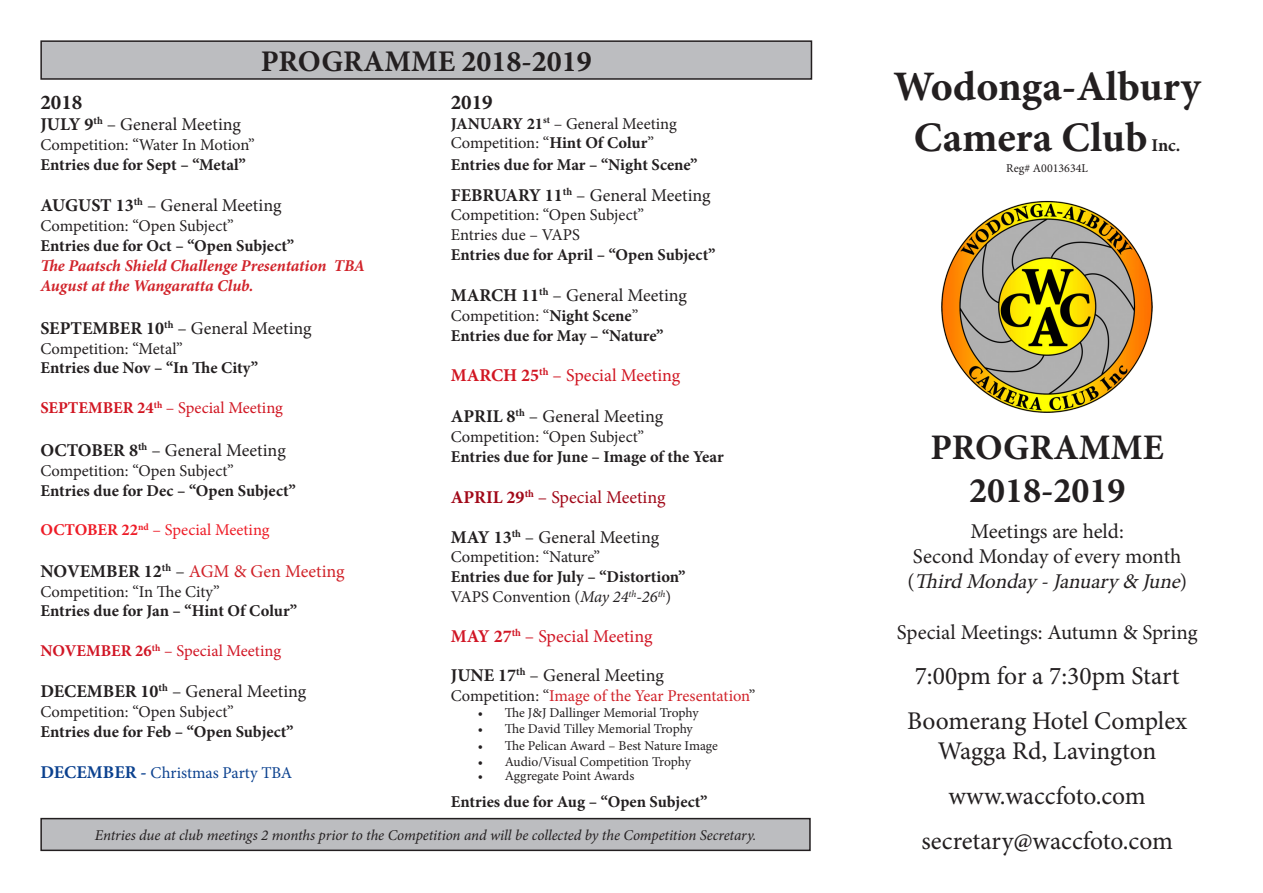
<style>
.page{position:relative;width:1263px;height:893px;background:#fff}
.page>*{position:absolute;margin:0;border:0;box-sizing:border-box;transform-origin:0 0}
.t1{font:700 42px "Minion Pro";color:#231f20}
.t2{font:700 36px "Minion Pro";color:#231f20}
.t3{font:700 30px "Minion Pro";color:#231f20}
.t4{font:25.5px "Minion Pro";color:#231f20}
.t5{font:21px "Minion Pro";color:#231f20}
.t6{font:italic 21px "Minion Pro";color:#231f20}
.t7{font:700 21px "Minion Pro";color:#231f20}
.t8{font:18px "Minion Pro";color:#231f20}
.t9{font:18px "Minion Pro";color:#d1232a}
.t10{font:18px "Minion Pro";color:#d11622}
.t11{font:18px "Minion Pro";color:#a10818}
.t12{font:18px "Minion Pro";color:#d11625}
.t13{font:700 18px "Minion Pro";color:#231f20}
.t14{font:700 16.5px "Minion Pro";color:#231f20}
.t15{font:16.5px "Minion Pro";color:#231f20}
.t16{font:italic 700 16.5px/19.8px "Minion Pro";letter-spacing:-.005em;color:#d1232a}
.t17{font:16.5px "Minion Pro";letter-spacing:-.005em;color:#d1232a}
.t18{font:16.5px "Minion Pro";color:#d11622}
.t19{font:16.5px "Minion Pro";color:#d11625}
.t20{font:16.5px "Minion Pro";color:#ee1c27}
.t21{font:16.5px "Minion Pro";color:#0b418f}
.t22{font:italic 15px "Minion Pro";letter-spacing:-.01em;color:#231f20}
.t23{font:13.5px "Minion Pro";letter-spacing:-.005em;color:#231f20}
.t24{font:12px "Minion Pro";color:#231f20}
.s1{font-weight:700}
.s2{font-weight:700;color:#231f20}
.s3{color:#231f20}
.s4{font-weight:700;font-size:18px}
.s5{font-style:italic}
.s6{font-style:normal}
</style>
<div class="page">
<img style="left:941px;top:201px;width:212px;height:211px">
<div style="left:41px;top:41px;width:770px;height:38px;background:#bcbdc0"></div>
<div style="left:40px;top:40px;width:772px;height:40px;border:2px solid #231f20"></div>
<div style="left:41px;top:819px;width:769px;height:31px;background:#bcbdc0"></div>
<div style="left:40px;top:818px;width:771px;height:33px;border:2px solid #231f20"></div>
<p class="t3" style="left:261px;top:40px;width:333px">PROGRAMME 2018-2019</p>
<p class="t7" style="left:40px;top:87px;width:43px">2018</p>
<p class="t8" style="left:40px;top:113px;width:202px"><span class="s1">JULY 9</span><sup>th</sup> – General Meeting</p>
<p class="t15" style="left:40px;top:134px;width:216px">Competition: “Water In Motion”</p>
<p class="t14" style="left:40px;top:153px;width:207px">Entries due for Sept – “Metal”</p>
<p class="t8" style="left:40px;top:194px;width:243px"><span class="s1">AUGUST 13</span><sup>th</sup> – General Meeting</p>
<p class="t15" style="left:40px;top:215px;width:195px">Competition: “Open Subject”</p>
<p class="t14" style="left:40px;top:234px;width:255px">Entries due for Oct – “Open Subject”</p>
<p class="t16" style="left:40px;top:255px;width:326px">The Paatsch Shield Challenge Presentation TBA<br>August at the Wangaratta Club.</p>
<p class="t8" style="left:40px;top:316px;width:273px"><span class="s1">SEPTEMBER 10</span><sup>th</sup> – General Meeting</p>
<p class="t15" style="left:40px;top:337px;width:144px">Competition: “Metal”</p>
<p class="t14" style="left:40px;top:357px;width:219px">Entries due Nov – “In The City”</p>
<p class="t18" style="left:40px;top:397px;width:244px"><span class="s1">SEPTEMBER 24</span><sup>th</sup> – Special Meeting</p>
<p class="t8" style="left:40px;top:438px;width:247px"><span class="s1">OCTOBER 8</span><sup>th</sup> – General Meeting</p>
<p class="t15" style="left:40px;top:460px;width:195px">Competition: “Open Subject”</p>
<p class="t14" style="left:40px;top:479px;width:257px">Entries due for Dec – “Open Subject”</p>
<p class="t20" style="left:40px;top:519px;width:231px"><span class="s1">OCTOBER 22</span><sup>nd</sup> – Special Meeting</p>
<p class="t9" style="left:40px;top:559px;width:306px"><span class="s2">NOVEMBER 12</span><sup>th</sup> <span class="s3">–</span> AGM &amp; Gen Meeting</p>
<p class="t15" style="left:40px;top:580px;width:181px">Competition: “In The City”</p>
<p class="t14" style="left:40px;top:600px;width:258px">Entries due for Jan – “Hint Of Colur”</p>
<p class="t19" style="left:40px;top:640px;width:242px"><span class="s1">NOVEMBER 26</span><sup>th</sup> – Special Meeting</p>
<p class="t8" style="left:40px;top:680px;width:267px"><span class="s1">DECEMBER 10</span><sup>th</sup> – General Meeting</p>
<p class="t15" style="left:40px;top:701px;width:195px">Competition: “Open Subject”</p>
<p class="t14" style="left:40px;top:720px;width:255px">Entries due for Feb – “Open Subject”</p>
<p class="t21" style="left:40px;top:762px;width:253px"><span class="s4">DECEMBER -</span> Christmas Party TBA</p>
<p class="t7" style="left:451px;top:87px;width:43px">2019</p>
<p class="t15" style="left:451px;top:112px;width:228px"><span class="s1">JANUARY 21</span><sup>st</sup> – General Meeting</p>
<p class="t15" style="left:451px;top:132px;width:205px">Competition: “<span class="s1">Hint Of Colur</span>”</p>
<p class="t14" style="left:451px;top:153px;width:248px">Entries due for Mar – “Night Scene”</p>
<p class="t8" style="left:451px;top:183px;width:261px"><span class="s1">FEBRUARY 11</span><sup>th</sup> – General Meeting</p>
<p class="t15" style="left:451px;top:204px;width:195px">Competition: “Open Subject”</p>
<p class="t15" style="left:451px;top:224px;width:131px">Entries due – VAPS</p>
<p class="t14" style="left:451px;top:243px;width:266px">Entries due for April – “Open Subject”</p>
<p class="t8" style="left:451px;top:284px;width:238px"><span class="s1">MARCH 11</span><sup>th</sup> – General Meeting</p>
<p class="t15" style="left:451px;top:305px;width:189px">Competition: “<span class="s1">Night Scene</span>”</p>
<p class="t14" style="left:451px;top:324px;width:214px">Entries due for May – “Nature”</p>
<p class="t10" style="left:451px;top:363px;width:231px"><span class="s1">MARCH 25</span><sup>th</sup> – Special Meeting</p>
<p class="t8" style="left:451px;top:404px;width:214px"><span class="s1">APRIL 8</span><sup>th</sup> – General Meeting</p>
<p class="t15" style="left:451px;top:425px;width:195px">Competition: “Open Subject”</p>
<p class="t14" style="left:451px;top:445px;width:274px">Entries due for June – Image of the Year</p>
<p class="t11" style="left:451px;top:485px;width:216px"><span class="s1">APRIL 29</span><sup>th</sup> – Special Meeting</p>
<p class="t8" style="left:451px;top:525px;width:210px"><span class="s1">MAY 13</span><sup>th</sup> – General Meeting</p>
<p class="t15" style="left:451px;top:546px;width:151px">Competition: “Nature”</p>
<p class="t14" style="left:451px;top:565px;width:236px">Entries due for July – “Distortion”</p>
<p class="t15" style="left:451px;top:586px;width:222px">VAPS Convention (<span class="s5">May 24</span><sup>th</sup><span class="s5">-26</span><sup>th</sup>)</p>
<p class="t12" style="left:451px;top:624px;width:203px"><span class="s1">MAY 27</span><sup>th</sup> – Special Meeting</p>
<p class="t8" style="left:451px;top:663px;width:215px"><span class="s1">JUNE 17</span><sup>th</sup> – General Meeting</p>
<p class="t17" style="left:451px;top:685px;width:306px"><span class="s3">Competition: “</span>Image of the Year Presentation<span class="s3">”</span></p>
<p class="t23" style="left:478px;top:704px;width:222px">• The J&amp;J Dallinger Memorial Trophy</p>
<p class="t23" style="left:478px;top:720px;width:217px">• The David Tilley Memorial Trophy</p>
<p class="t23" style="left:478px;top:736px;width:242px">• The Pelican Award – Best Nature Image</p>
<p class="t23" style="left:478px;top:752px;width:215px">• Audio/Visual Competition Trophy</p>
<p class="t23" style="left:478px;top:767px;width:158px">• Aggregate Point Awards</p>
<p class="t14" style="left:451px;top:790px;width:258px">Entries due for Aug – “Open Subject”</p>
<p class="t22" style="left:95px;top:825px;width:663px">Entries due at club meetings 2 months prior to the Competition and will be collected by the Competition Secretary.</p>
<p class="t1" style="left:893px;top:57px;width:309px">Wodonga-Albury</p>
<p class="t1" style="left:914px;top:108px;width:235px">Camera Club</p>
<p class="t13" style="left:1151px;top:132px;width:31px">Inc.</p>
<p class="t24" style="left:1006px;top:161px;width:83px">Reg# A0013634L</p>
<p class="t2" style="left:930px;top:422px;width:235px">PROGRAMME</p>
<p class="t2" style="left:969px;top:465px;width:158px">2018-2019</p>
<p class="t5" style="left:970px;top:517px;width:155px">Meetings are held:</p>
<p class="t5" style="left:913px;top:542px;width:270px">Second Monday of every month</p>
<p class="t6" style="left:907px;top:568px;width:281px"><span class="s6">(</span> ThirdMonday-January&amp; June<span class="s6">)</span></p>
<p class="t5" style="left:897px;top:618px;width:302px">Special Meetings: Autumn &amp; Spring</p>
<p class="t4" style="left:915px;top:659px;width:266px">7:00pm for a 7:30pm Start</p>
<p class="t4" style="left:907px;top:704px;width:282px">Boomerang Hotel Complex</p>
<p class="t4" style="left:938px;top:734px;width:220px">Wagga Rd, Lavington</p>
<p class="t4" style="left:948px;top:779px;width:199px">www.waccfoto.com</p>
<p class="t4" style="left:921px;top:824px;width:253px">secretary@waccfoto.com</p>
</div>
